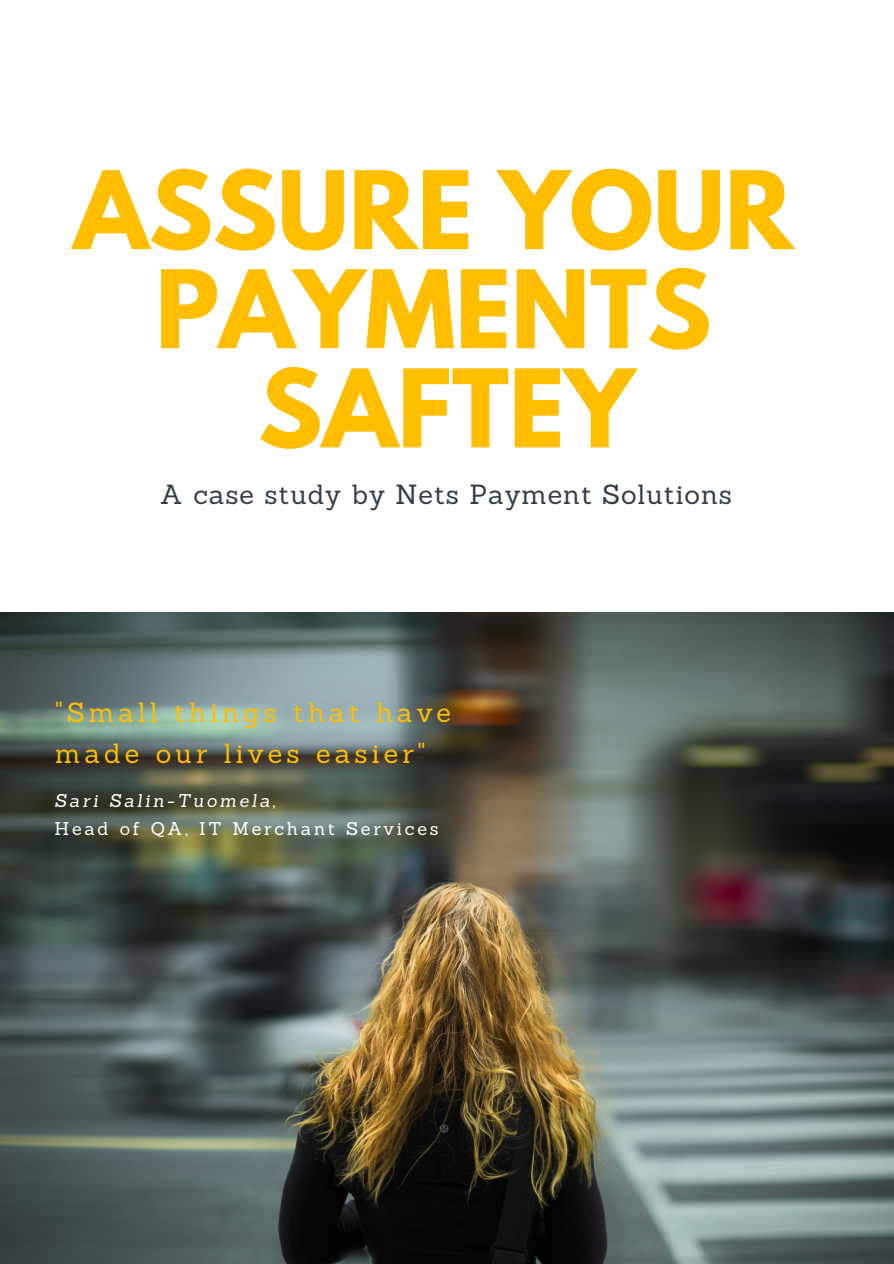
<style>
.page{position:relative;width:894px;height:1264px;background:#fff}
.page>*{position:absolute;margin:0;border:0;box-sizing:border-box;transform-origin:0 0}
.t1{font:700 95.7px/99.1px "League Spartan";color:#ffbe00;text-align:center}
.t2{font:27px/41.7px "Sanchez";letter-spacing:.15em;color:#ffbe00}
.t3{font:27px "Sanchez";letter-spacing:.035em;color:#303f4b}
.t4{font:18px "Sanchez";letter-spacing:.15em;color:#fff}
.t5{font:italic 18px "Sanchez";letter-spacing:.15em;color:#fff}
</style>
<div class="page">
<img style="left:0;top:612px;width:893px;height:651px">
<h1 class="t1" style="left:74px;top:173px;width:721px">ASSURE YOUR<br>PAYMENTS<br>SAFTEY</h1>
<p class="t3" style="left:160px;top:477px;width:573px">A case study by Nets Payment Solutions</p>
<p class="t2" style="left:55px;top:691px;width:397px">"Small things that have made our lives easier"</p>
<p class="t5" style="left:55px;top:789px;width:222px">Sari Salin-Tuomela,</p>
<p class="t4" style="left:55px;top:817px;width:385px">Head of QA, IT Merchant Services</p>
</div>
